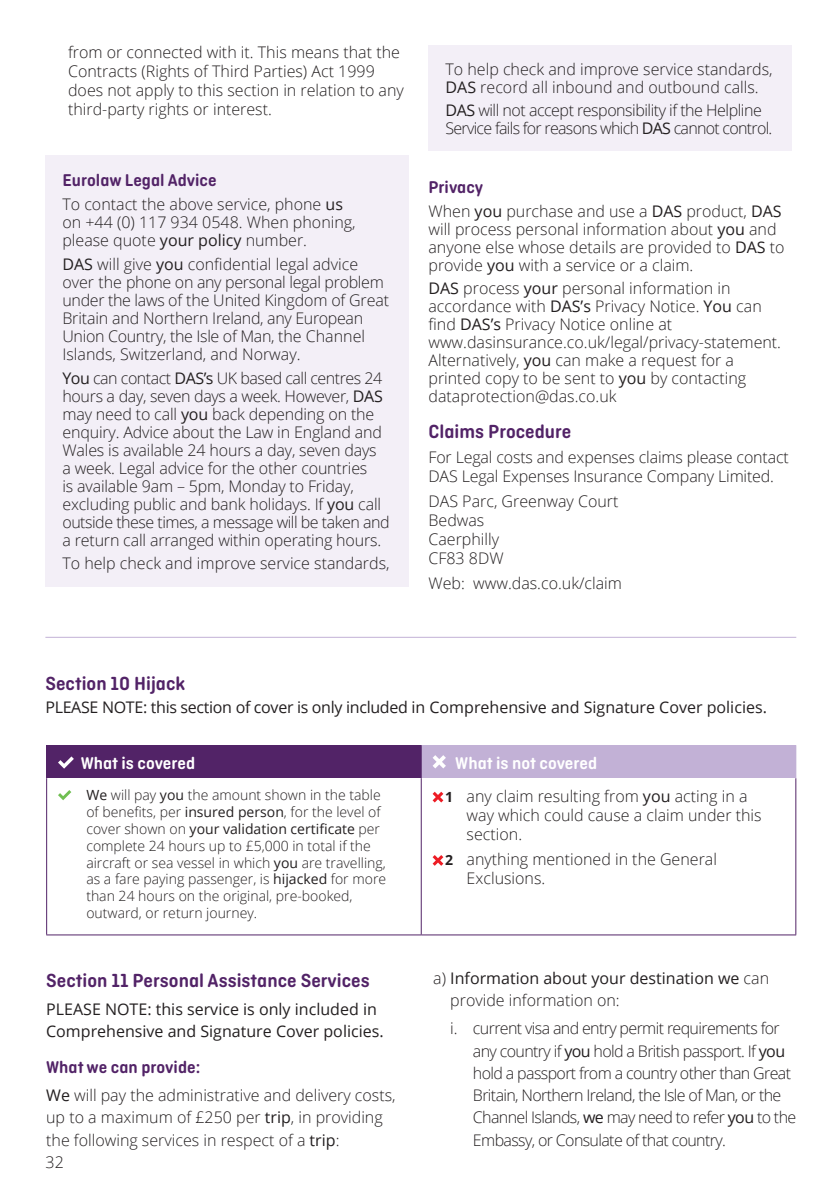
<style>
.page{position:relative;width:840px;height:1191px;background:#fff}
.page>*{position:absolute;margin:0;border:0;box-sizing:border-box;transform-origin:0 0}
.t1{font:600 20px "Ciutadella Rounded";color:#522367}
.t2{font:600 18px "Ciutadella Rounded";color:#522367}
.t3{font:600 18px "Ciutadella Rounded";color:#fff}
.t4{font:300 16px/18px "Open Sans";color:#231f20}
.t5{font:300 16px/22.2px "Open Sans";letter-spacing:-.04em;color:#231f20}
.t6{font:16px/22.2px "Open Sans";color:#231f20}
.t7{font:300 14px/16.8px "Open Sans";color:#231f20}
.s1{font-weight:400}
.s2{font-weight:700;font-size:14px}
.s3{font-weight:300}
</style>
<div class="page">
<div style="left:45px;top:156px;width:363px;height:431px;background:#f3eff7"></div>
<div style="left:428px;top:45px;width:363px;height:106px;background:#f3eff7"></div>
<div style="left:47px;top:745px;width:374px;height:33px;background:#522367"></div>
<div style="left:421px;top:745px;width:374px;height:33px;background:#c2b1d6"></div>
<hr style="left:46px;top:778px;width:1px;height:156px;background:#522367">
<hr style="left:420px;top:778px;width:1px;height:156px;background:#522367">
<hr style="left:795px;top:778px;width:1px;height:156px;background:#522367">
<hr style="left:46px;top:934px;width:375px;height:1px;background:#522367">
<hr style="left:421px;top:934px;width:374px;height:1px;background:#522367">
<hr style="left:795px;top:746px;width:1px;height:32px;background:#c2b1d6">
<hr style="left:46px;top:745px;width:375px;height:1px;background:#522367">
<hr style="left:46px;top:746px;width:1px;height:32px;background:#522367">
<svg style="left:58px;top:756px;width:16px;height:12px"></svg>
<svg style="left:432px;top:755px;width:13px;height:13px"></svg>
<svg style="left:58px;top:790px;width:13px;height:10px"></svg>
<svg style="left:432px;top:791px;width:11px;height:11px"></svg>
<svg style="left:432px;top:855px;width:11px;height:10px"></svg>
<hr style="left:45px;top:637px;width:750px;height:1px;background:#c2b1d6">
<p class="t4" style="left:68px;top:42px;width:337px;line-height:19.2px">from or connected with it. This means that the Contracts (Rights of Third Parties) Act 1999 does not apply to this section in relation to any third-party rights or interest.</p>
<p class="t2" style="left:62px;top:170px;width:156px">Eurolaw Legal Advice</p>
<p class="t4" style="left:62px;top:195px;width:294px">To contact the above service, phone <span class="s1">us </span>on +44 (0) 117 934 0548. When phoning, please quote <span class="s1">your policy</span> number.</p>
<p class="t4" style="left:62px;top:254px;width:328px"><span class="s1">DAS</span> will give <span class="s1">you</span> confidential legal advice over the phone on any personal legal problem under the laws of the United Kingdom of Great Britain and Northern Ireland, any European Union Country, the Isle of Man, the Channel Islands, Switzerland, and Norway.</p>
<p class="t4" style="left:62px;top:368px;width:328px"><span class="s1">You</span> can contact <span class="s1">DAS’s</span> UK based call centres 24 hours a day, seven days a week. However, <span class="s1">DAS </span>may need to call <span class="s1">you</span> back depending on the enquiry. Advice about the Law in England and Wales is available 24 hours a day, seven days<br>a week. Legal advice for the other countries<br>is available 9am – 5pm, Monday to Friday, excluding public and bank holidays. If <span class="s1">you</span> call outside these times, a message will be taken and a return call arranged within operating hours.</p>
<p class="t4" style="left:62px;top:554px;width:328px">To help check and improve service standards,</p>
<p class="t4" style="left:445px;top:59px;width:328px">To help check and improve service standards,<br><span class="s1">DAS</span> record all inbound and outbound calls.</p>
<p class="t5" style="left:445px;top:101px;width:328px;line-height:18px"><span class="s1">DAS</span> will not accept responsibility if the Helpline<br>Service fails for reasons which <span class="s1">DAS</span> cannot control.</p>
<p class="t2" style="left:428px;top:177px;width:56px">Privacy</p>
<p class="t4" style="left:428px;top:201px;width:357px">When <span class="s1">you</span> purchase and use a <span class="s1">DAS</span> product, <span class="s1">DAS </span>will process personal information about <span class="s1">you</span> and anyone else whose details are provided to <span class="s1">DAS</span> to provide <span class="s1">you</span> with a service or a claim.</p>
<p class="t4" style="left:428px;top:279px;width:354px"><span class="s1">DAS</span> process <span class="s1">your</span> personal information in accordance with <span class="s1">DAS’s</span> Privacy Notice. <span class="s1">You</span> can find <span class="s1">DAS’s</span> Privacy Notice online at www.dasinsurance.co.uk/legal/privacy-statement.<br>Alternatively, <span class="s1">you</span> can make a request for a printed copy to be sent to <span class="s1">you</span> by contacting dataprotection@das.co.uk</p>
<p class="t1" style="left:428px;top:420px;width:144px">Claims Procedure</p>
<p class="t4" style="left:428px;top:447px;width:361px;line-height:19.2px">For Legal costs and expenses claims please contact<br>DAS Legal Expenses Insurance Company Limited.</p>
<p class="t4" style="left:428px;top:491px;width:191px;line-height:19.2px">DAS Parc, Greenway Court<br>Bedwas<br>Caerphilly<br>CF83 8DW</p>
<p class="t4" style="left:428px;top:574px;width:195px">Web: www.das.co.uk/claim</p>
<p class="t1" style="left:45px;top:671px;width:141px">Section 10 Hijack</p>
<p class="t6" style="left:45px;top:696px;width:722px">PLEASE NOTE: this section of cover is only included in Comprehensive and Signature Cover policies.</p>
<p class="t3" style="left:81px;top:752px;width:116px">What is covered</p>
<p class="t3" style="left:455px;top:752px;width:143px">What is not covered</p>
<p class="t7" style="left:86px;top:786px;width:301px"><span class="s1">We</span> will pay <span class="s1">you</span> the amount shown in the table of benefits, per <span class="s1">insured person</span>, for the level of cover shown on <span class="s1">your validation certificate</span> per complete 24 hours up to £5,000 in total if the aircraft or sea vessel in which <span class="s1">you</span> are travelling, as a fare paying passenger, is <span class="s1">hijacked</span> for more than 24 hours on the original, pre-booked, outward, or return journey.</p>
<p class="t4" style="left:466px;top:786px;width:296px;line-height:19.2px;text-indent:-22px"><span class="s2">1</span> any claim resulting from <span class="s1">you</span> acting in a way which could cause a claim under this section.</p>
<p class="t4" style="left:466px;top:849px;width:252px;line-height:19.2px;text-indent:-22px"><span class="s2">2</span> anything mentioned in the General<br>Exclusions.</p>
<p class="t1" style="left:46px;top:968px;width:325px">Section 11 Personal Assistance Services</p>
<p class="t6" style="left:46px;top:997px;width:339px">PLEASE NOTE: this service is only included in<br>Comprehensive and Signature Cover policies.</p>
<p class="t2" style="left:46px;top:1057px;width:155px">What we can provide:</p>
<p class="t4" style="left:46px;top:1083px;width:351px;line-height:22.2px"><span class="s1">We</span> will pay the administrative and delivery costs, up to a maximum of £250 per <span class="s1">trip</span>, in providing the following services in respect of a <span class="s1">trip</span>:</p>
<p class="t4" style="left:45px;top:1152px;width:20px">32</p>
<p class="t6" style="left:450px;top:966px;width:320px;text-indent:-17px"><span class="s3">a)</span> Information about your destination we <span class="s3">can provide information on:</span></p>
<p class="t5" style="left:472px;top:1017px;width:324px;text-indent:-23px">i. current visa and entry permit requirements for any country if <span class="s1">you</span> hold a British passport. If <span class="s1">you </span>hold a passport from a country other than Great Britain, Northern Ireland, the Isle of Man, or the Channel Islands, <span class="s1">we</span> may need to refer <span class="s1">you</span> to the Embassy, or Consulate of that country.</p>
</div>
